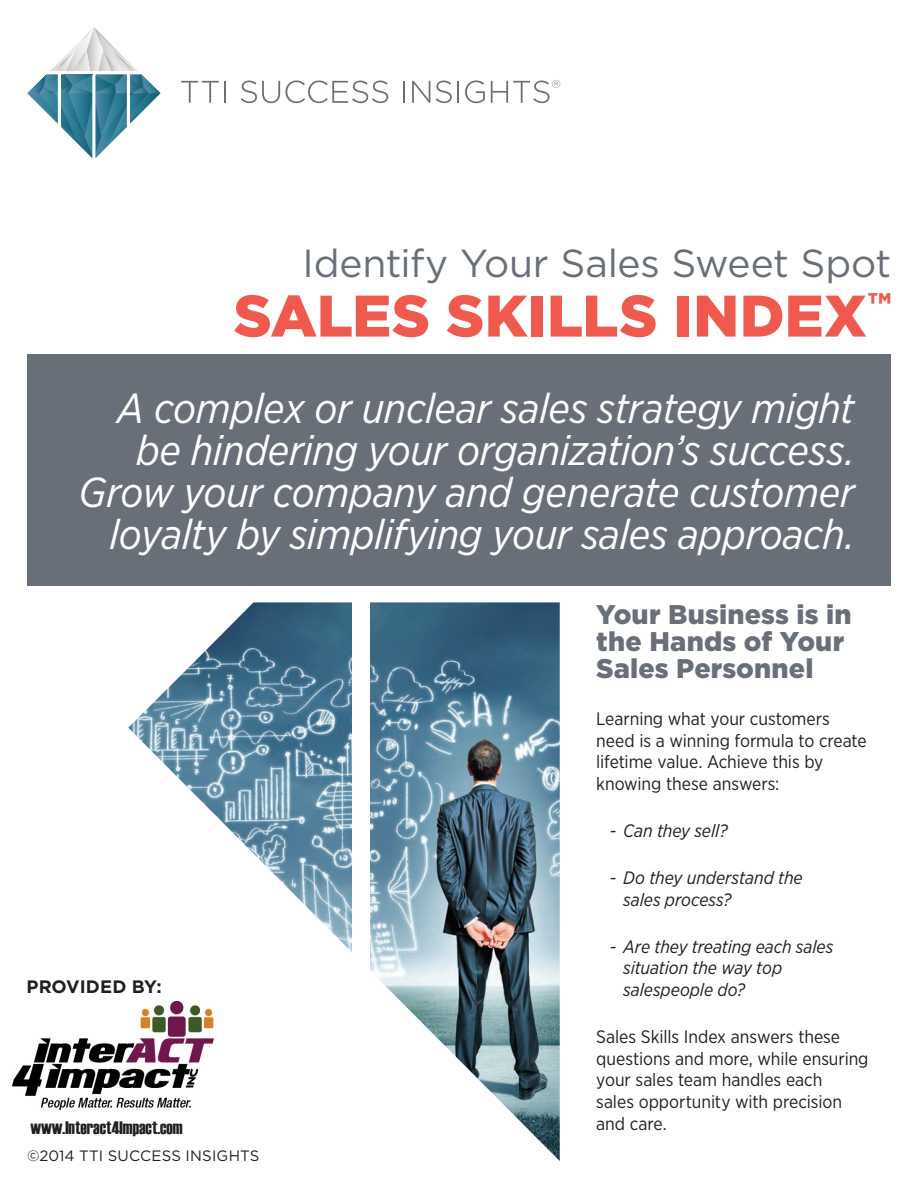
<style>
.page{position:relative;width:918px;height:1188px;background:#fff}
.page>*{position:absolute;margin:0;border:0;box-sizing:border-box;transform-origin:0 0}
.Headline{font:900 58.5px "Gotham";letter-spacing:.005em;color:#f0594d}
.Pull_Quote{font:italic 42px/42px "Gotham Narrow";letter-spacing:-.01em;color:#fff;text-align:right}
.Headline-2{font:39px "Gotham";letter-spacing:-.005em;color:#696f78}
.Body_Copy{font:900 27px/27px "Gotham";letter-spacing:.005em;color:#696f78}
.Body_Copy-2{font:18px/21.6px "Gotham Narrow";letter-spacing:-.005em;color:#231f20}
.Body_Copy-3{font:italic 18px/21.6px "Gotham Narrow";letter-spacing:-.005em;color:#231f20}
.t1{font:18px "Haettenschweiler";color:#231f20}
.t2{font:700 18px "Gotham";color:#231f20}
.t3{font:15px "Gotham";letter-spacing:.01em;color:#231f20}
</style>
<div class="page">
<div style="left:27px;top:354px;width:864px;height:231px;background:#696f78"></div>
<img style="left:128px;top:602px;width:432px;height:559px">
<div style="left:353px;top:599px;width:17px;height:380px;background:#fff"></div>
<svg style="left:27px;top:74px;width:134px;height:84px"></svg>
<img style="left:50px;top:63px;width:87px;height:8px">
<img style="left:71px;top:34px;width:46px;height:16px">
<img style="left:117px;top:50px;width:13px;height:21px">
<img style="left:111px;top:50px;width:6px;height:21px">
<img style="left:103px;top:50px;width:8px;height:21px">
<img style="left:87px;top:27px;width:16px;height:44px">
<img style="left:87px;top:50px;width:3px;height:21px">
<img style="left:75px;top:50px;width:12px;height:21px">
<img style="left:52px;top:50px;width:23px;height:21px">
<svg style="left:181px;top:81px;width:38px;height:22px"></svg>
<hr style="left:224px;top:81px;width:2px;height:22px;background:#696f78">
<svg style="left:241px;top:80px;width:147px;height:23px"></svg>
<hr style="left:403px;top:81px;width:2px;height:22px;background:#696f78">
<svg style="left:412px;top:81px;width:18px;height:22px"></svg>
<svg style="left:436px;top:81px;width:16px;height:22px"></svg>
<hr style="left:457px;top:81px;width:2px;height:22px;background:#696f78">
<svg style="left:465px;top:80px;width:20px;height:23px"></svg>
<svg style="left:491px;top:80px;width:69px;height:23px"></svg>
<img style="left:13px;top:1002px;width:200px;height:107px">
<p class="Headline-2" style="left:302px;top:238px;width:590px">Identify Your Sales Sweet Spot</p>
<p class="Headline" style="left:234px;top:276px;width:659px">SALES SKILLS INDEX<sup>™</sup></p>
<p class="Pull_Quote" style="left:79px;top:387px;width:778px">A complex or unclear sales strategy might be hindering your organization’s success.<br>Grow your company and generate customer loyalty by simplifying your sales approach.</p>
<p class="t2" style="left:27px;top:975px;width:137px">PROVIDED BY:</p>
<p class="t1" style="left:30px;top:1115px;width:154px">www.Interact4Impact.com</p>
<p class="t3" style="left:27px;top:1146px;width:234px">©2014 TTI SUCCESS INSIGHTS</p>
<p class="Body_Copy" style="left:596px;top:601px;width:257px">Your Business is in the Hands of Your<br>Sales Personnel</p>
<p class="Body_Copy-2" style="left:596px;top:708px;width:272px">Learning what your customers need is a winning formula to create lifetime value. Achieve this by knowing these answers:</p>
<p class="Body_Copy-3" style="left:610px;top:820px;width:120px">- Can they sell?</p>
<p class="Body_Copy-3" style="left:623px;top:867px;width:181px;text-indent:-14px">- Do they understand the sales process?</p>
<p class="Body_Copy-3" style="left:623px;top:935px;width:212px;text-indent:-14px">- Are they treating each sales situation the way top salespeople do?</p>
<p class="Body_Copy-2" style="left:596px;top:1026px;width:274px">Sales Skills Index answers these questions and more, while ensuring your sales team handles each<br>sales opportunity with precision and care.</p>
</div>
